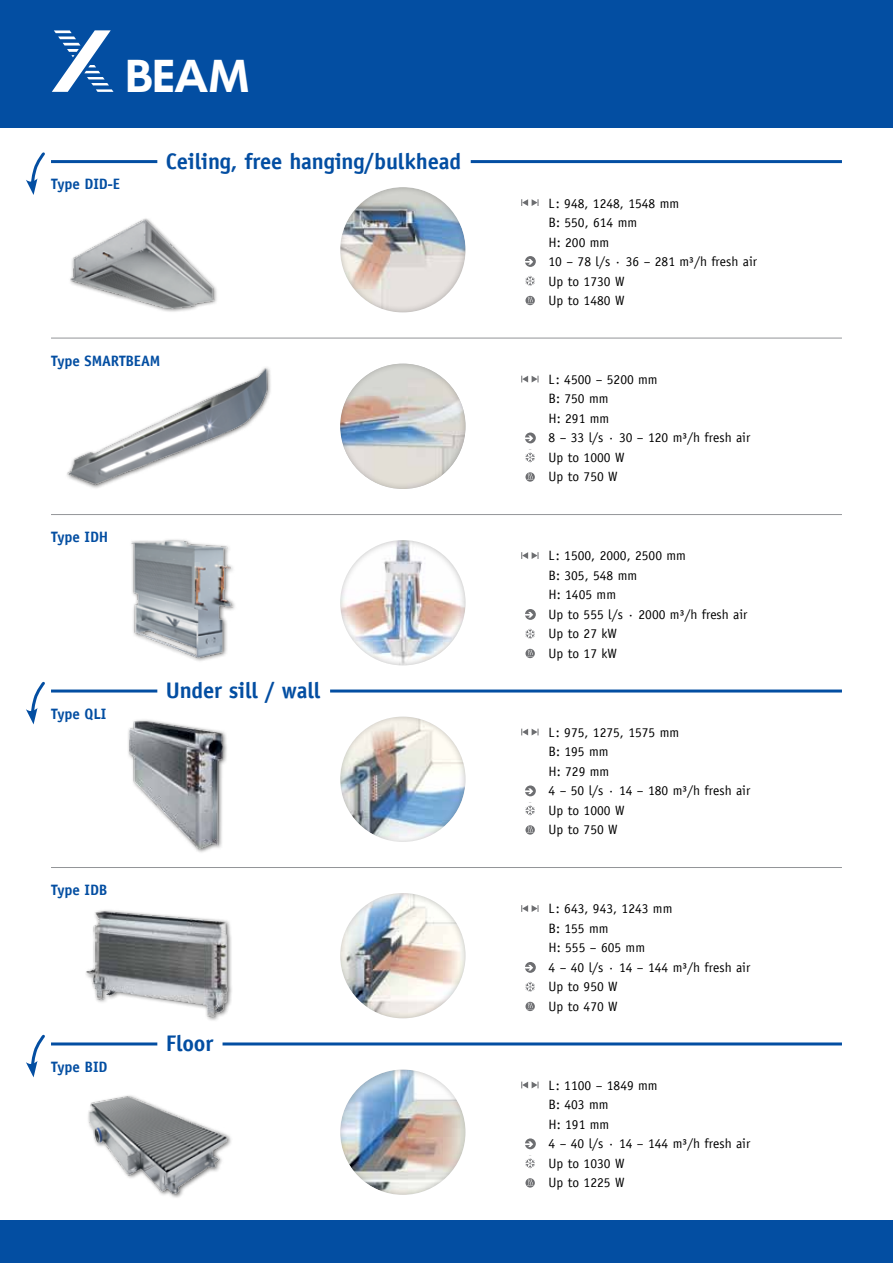
<style>
.page{position:relative;width:893px;height:1263px;background:#fff}
.page>*{position:absolute;margin:0;border:0;box-sizing:border-box;transform-origin:0 0}
.t1{font:600 45.6px "Futura BQ";color:#fff}
.t2{font:700 22.5px "TROX Officina Sans";letter-spacing:-.01em;color:#034ea2}
.t3{font:700 15px "TROX Officina Sans";letter-spacing:-.01em;color:#034ea2}
.t4{font:13.5px/19.5px "TROX Officina Sans";color:#000}
</style>
<div class="page">
<div style="left:0;top:0;width:893px;height:128px;background:#034ea2"></div>
<div style="left:0;top:1220px;width:893px;height:43px;background:#034ea2"></div>
<hr style="left:51px;top:338px;width:791px;height:1px;background:#939598">
<img style="left:67px;top:367px;width:204px;height:121px">
<div style="left:340px;top:361px;width:127px;height:129px;background:#000;opacity:.3"></div>
<img style="left:131px;top:539px;width:104px;height:122px">
<div style="left:340px;top:537px;width:127px;height:129px;background:#000;opacity:.3"></div>
<hr style="left:51px;top:514px;width:791px;height:1px;background:#939598">
<hr style="left:471px;top:160px;width:371px;height:3px;background:#034ea2">
<hr style="left:51px;top:160px;width:106px;height:3px;background:#034ea2">
<svg style="left:521px;top:199px;width:18px;height:7px"></svg>
<div style="left:525px;top:256px;width:11px;height:11px;background:#6d6e71;border-radius:50%"></div>
<svg style="left:525px;top:259px;width:8px;height:6px"></svg>
<svg style="left:525px;top:276px;width:10px;height:10px"></svg>
<svg style="left:525px;top:296px;width:10px;height:9px"></svg>
<svg style="left:527px;top:297px;width:7px;height:6px"></svg>
<div style="left:68px;top:216px;width:151px;height:98px;background:#000;opacity:.6"></div>
<img style="left:69px;top:217px;width:147px;height:93px">
<div style="left:340px;top:184px;width:127px;height:129px;background:#000;opacity:.3"></div>
<div style="left:127px;top:718px;width:101px;height:135px;background:#000;opacity:.6"></div>
<img style="left:127px;top:718px;width:99px;height:133px">
<div style="left:340px;top:714px;width:127px;height:129px;background:#000;opacity:.3"></div>
<hr style="left:51px;top:867px;width:791px;height:1px;background:#939598">
<div style="left:84px;top:909px;width:149px;height:113px;background:#000;opacity:.6"></div>
<img style="left:84px;top:909px;width:146px;height:110px">
<div style="left:340px;top:890px;width:127px;height:129px;background:#000;opacity:.3"></div>
<img style="left:88px;top:1095px;width:141px;height:101px">
<div style="left:338px;top:1069px;width:128px;height:129px;background:#000;opacity:.3"></div>
<hr style="left:330px;top:689px;width:512px;height:3px;background:#034ea2">
<hr style="left:51px;top:689px;width:106px;height:3px;background:#034ea2">
<svg style="left:26px;top:152px;width:19px;height:43px"></svg>
<svg style="left:26px;top:681px;width:19px;height:43px"></svg>
<hr style="left:223px;top:1042px;width:619px;height:3px;background:#034ea2">
<hr style="left:51px;top:1042px;width:106px;height:3px;background:#034ea2">
<svg style="left:26px;top:1034px;width:19px;height:43px"></svg>
<svg style="left:52px;top:30px;width:62px;height:62px"></svg>
<svg style="left:521px;top:376px;width:18px;height:6px"></svg>
<svg style="left:525px;top:432px;width:11px;height:11px"></svg>
<svg style="left:525px;top:435px;width:8px;height:6px"></svg>
<svg style="left:525px;top:452px;width:10px;height:10px"></svg>
<svg style="left:525px;top:472px;width:10px;height:10px"></svg>
<svg style="left:527px;top:473px;width:7px;height:7px"></svg>
<svg style="left:521px;top:552px;width:18px;height:7px"></svg>
<div style="left:525px;top:609px;width:11px;height:11px;background:#6d6e71;border-radius:50%"></div>
<svg style="left:525px;top:612px;width:8px;height:6px"></svg>
<svg style="left:525px;top:629px;width:10px;height:10px"></svg>
<svg style="left:525px;top:649px;width:10px;height:9px"></svg>
<svg style="left:527px;top:650px;width:7px;height:6px"></svg>
<svg style="left:521px;top:729px;width:18px;height:6px"></svg>
<svg style="left:525px;top:785px;width:11px;height:11px"></svg>
<svg style="left:525px;top:788px;width:8px;height:6px"></svg>
<svg style="left:525px;top:805px;width:10px;height:10px"></svg>
<svg style="left:525px;top:825px;width:10px;height:10px"></svg>
<svg style="left:527px;top:826px;width:7px;height:7px"></svg>
<svg style="left:521px;top:905px;width:18px;height:7px"></svg>
<svg style="left:525px;top:962px;width:11px;height:11px"></svg>
<svg style="left:525px;top:965px;width:8px;height:5px"></svg>
<svg style="left:525px;top:982px;width:10px;height:10px"></svg>
<svg style="left:525px;top:1002px;width:10px;height:9px"></svg>
<svg style="left:527px;top:1003px;width:7px;height:6px"></svg>
<svg style="left:521px;top:1081px;width:18px;height:7px"></svg>
<div style="left:525px;top:1138px;width:11px;height:11px;background:#6d6e71;border-radius:50%"></div>
<svg style="left:525px;top:1141px;width:8px;height:6px"></svg>
<svg style="left:525px;top:1158px;width:10px;height:10px"></svg>
<svg style="left:525px;top:1178px;width:10px;height:9px"></svg>
<svg style="left:527px;top:1179px;width:7px;height:7px"></svg>
<h1 class="t1" style="left:125px;top:49px;width:126px">BEAM</h1>
<p class="t3" style="left:51px;top:175px;width:71px">Type DID-E</p>
<h2 class="t2" style="left:166px;top:148px;width:297px">Ceiling, free hanging/bulkhead</h2>
<p class="t3" style="left:51px;top:351px;width:111px">Type SMARTBEAM</p>
<p class="t3" style="left:51px;top:528px;width:59px">Type IDH</p>
<p class="t3" style="left:51px;top:704px;width:57px">Type QLI</p>
<h2 class="t2" style="left:166px;top:676px;width:156px">Under sill / wall</h2>
<p class="t3" style="left:51px;top:881px;width:58px">Type IDB</p>
<p class="t3" style="left:51px;top:1057px;width:58px">Type BID</p>
<h2 class="t2" style="left:166px;top:1029px;width:49px">Floor</h2>
<p class="t4" style="left:549px;top:193px;width:210px">L: 948, 1248, 1548 mm<br>B: 550, 614 mm<br>H: 200 mm<br>10 – 78 l/s · 36 – 281 m³/h fresh air<br>Up to 1730 W<br>Up to 1480 W</p>
<p class="t4" style="left:549px;top:370px;width:203px">L: 4500 – 5200 mm<br>B: 750 mm<br>H: 291 mm<br>8 – 33 l/s · 30 – 120 m³/h fresh air<br>Up to 1000 W<br>Up to 750 W</p>
<p class="t4" style="left:549px;top:546px;width:200px">L: 1500, 2000, 2500 mm<br>B: 305, 548 mm<br>H: 1405 mm<br>Up to 555 l/s · 2000 m³/h fresh air<br>Up to 27 kW<br>Up to 17 kW</p>
<p class="t4" style="left:549px;top:723px;width:203px">L: 975, 1275, 1575 mm<br>B: 195 mm<br>H: 729 mm<br>4 – 50 l/s · 14 – 180 m³/h fresh air<br>Up to 1000 W<br>Up to 750 W</p>
<p class="t4" style="left:549px;top:899px;width:203px">L: 643, 943, 1243 mm<br>B: 155 mm<br>H: 555 – 605 mm<br>4 – 40 l/s · 14 – 144 m³/h fresh air<br>Up to 950 W<br>Up to 470 W</p>
<p class="t4" style="left:549px;top:1075px;width:203px">L: 1100 – 1849 mm<br>B: 403 mm<br>H: 191 mm<br>4 – 40 l/s · 14 – 144 m³/h fresh air<br>Up to 1030 W<br>Up to 1225 W</p>
</div>
